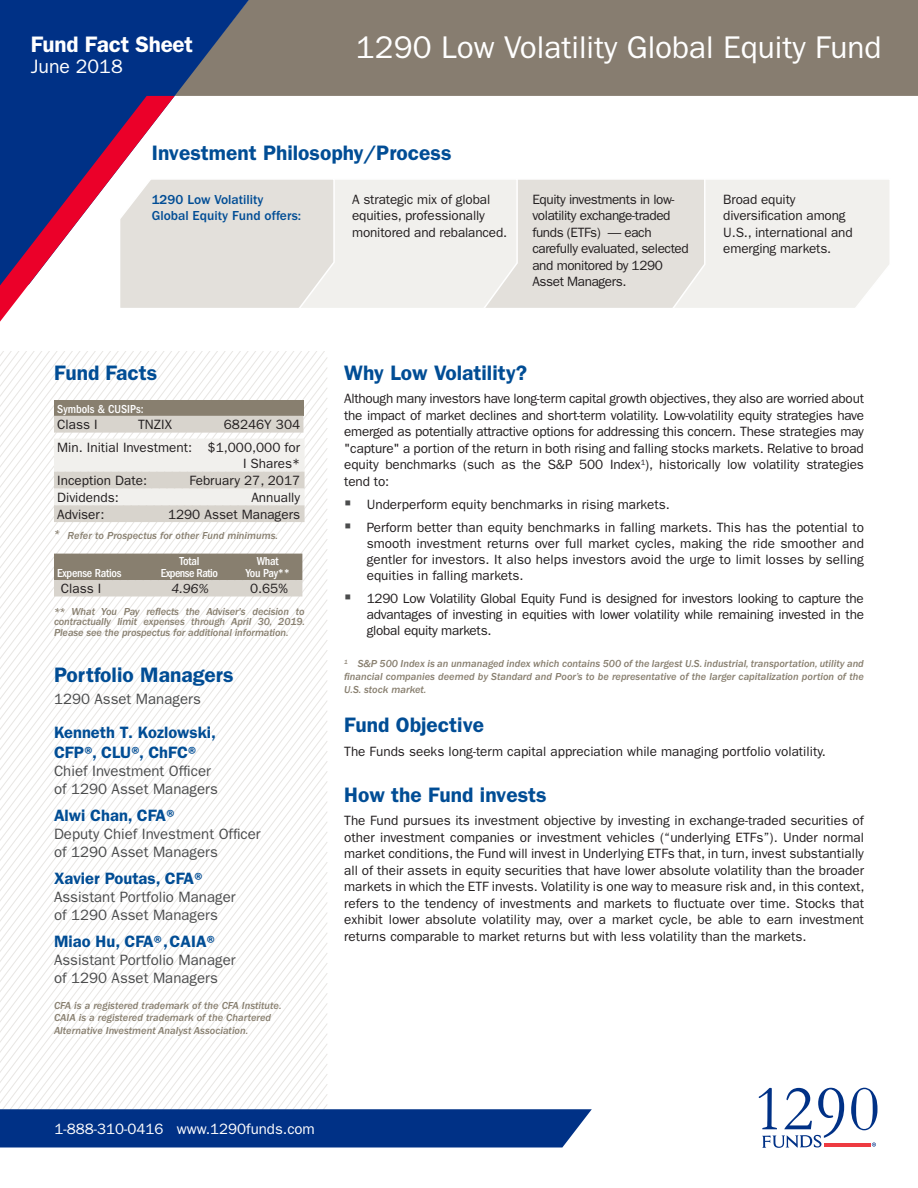
<style>
.page{position:relative;width:918px;height:1188px;background:#fff}
.page>*{position:absolute;margin:0;border:0;box-sizing:border-box;transform-origin:0 0}
.t1{font:31.5px "ITC Franklin Gothic Std";color:#fff}
.t2{font:600 22.5px "ITC Franklin Gothic Std";letter-spacing:-.01em;color:#fff}
.Table_-_Title_1{font:600 21px "ITC Franklin Gothic Std";color:#014d95}
.t3{font:19.5px "ITC Franklin Gothic Std";color:#fff}
.Table_-_Title_1-2{font:600 16.5px/20.2px "ITC Franklin Gothic Std";color:#014d95}
.Table_-_Title_1-3{font:15px/18px "ITC Franklin Gothic Std";color:#4b4c4d}
.t4{font:15px "ITC Franklin Gothic Std";color:#fff}
.Table_-_Title_1-4{font:13.5px/16.5px "ITC Franklin Gothic Std";letter-spacing:-.01em;color:#231f20;text-align:justify}
.Table_-_Title_1-5{font:13.5px/16.5px "ITC Franklin Gothic Std";letter-spacing:-.03em;color:#231f20}
.t5{font:500 13.5px/16.5px "ITC Franklin Gothic Std";color:#014d95}
.t6{font:italic 13.5px "ITC Franklin Gothic Std";color:#231f20}
.Table_-_Title_1-6{font:500 condensed 12px/12px "ITC Franklin Gothic Std";letter-spacing:-.02em;color:#fff;text-align:center}
.Table_-_Title_1-7{font:500 condensed 12px/12px "ITC Franklin Gothic Std";letter-spacing:-.04em;color:#fff;text-align:center}
.Table_-_Title_1-8{font:500 condensed 12px "ITC Franklin Gothic Std";color:#fff}
.Table_-_Title_1-9{font:10.5px/12.6px "ITC Franklin Gothic Std Med It";color:#887f6f;text-align:justify}
</style>
<div class="page">
<svg style="left:0;top:351px;width:328px;height:758px"></svg>
<div style="left:270px;top:0;width:648px;height:96px;background:#877d70"></div>
<svg style="left:0;top:0;width:270px;height:96px;background:#1b4081"></svg>
<svg style="left:0;top:96px;width:175px;height:270px"></svg>
<svg style="left:851px;top:1088px;width:27px;height:42px"></svg>
<hr style="left:824px;top:1143px;width:47px;height:4px;background:#ee3a41">
<svg style="left:759px;top:1088px;width:85px;height:60px"></svg>
<svg style="left:872px;top:1143px;width:4px;height:4px"></svg>
<svg style="left:0;top:1109px;width:592px;height:39px;background:#0b3a8b"></svg>
<div style="left:54px;top:400px;width:249px;height:16px;background:#887f6f"></div>
<div style="left:54px;top:416px;width:249px;height:17px;background:#d8d4cd"></div>
<svg style="left:54px;top:439px;width:251px;height:83px;background:#e6e4e0"></svg>
<svg style="left:54px;top:554px;width:248px;height:43px;background:#a8a194"></svg>
<svg style="left:117px;top:177px;width:772px;height:133px;background:#ebe9e5"></svg>
<h2 class="t2" style="left:31px;top:31px;width:164px">Fund Fact Sheet</h2>
<h1 class="t1" style="left:356px;top:29px;width:527px">1290 Low Volatility Global Equity Fund</h1>
<h3 class="t3" style="left:31px;top:55px;width:94px">June 2018</h3>
<p class="Table_-_Title_1" style="left:152px;top:141px;width:301px">Investment Philosophy/Process</p>
<p class="t5" style="left:152px;top:191px;width:151px">1290 Low Volatility<br>Global Equity Fund offers:</p>
<p class="Table_-_Title_1-4" style="left:352px;top:191px;width:157px;text-align:left">A strategic mix of global equities, professionally monitored and rebalanced.</p>
<p class="Table_-_Title_1-5" style="left:532px;top:191px;width:158px">Equity investments in low&shy;volatility exchange-traded funds (ETFs) — each carefully evaluated, selected and monitored by 1290<br>Asset Managers.</p>
<p class="Table_-_Title_1-4" style="left:723px;top:191px;width:131px;text-align:left">Broad equity diversification among<br>U.S., international and emerging markets.</p>
<p class="Table_-_Title_1" style="left:54px;top:361px;width:105px">Fund Facts</p>
<p class="Table_-_Title_1-8" style="left:57px;top:402px;width:88px">Symbols &amp; CUSIPs:</p>
<p class="Table_-_Title_1-4" style="left:57px;top:417px;width:42px">Class I</p>
<p class="Table_-_Title_1-4" style="left:138px;top:417px;width:35px">TNZIX</p>
<p class="Table_-_Title_1-4" style="left:224px;top:417px;width:78px">68246Y 304</p>
<p class="Table_-_Title_1-4" style="left:57px;top:440px;width:244px;text-align:right">Min. Initial Investment: $1,000,000 for<br>I Shares*</p>
<p class="Table_-_Title_1-4" style="left:57px;top:472px;width:91px">Inception Date:</p>
<p class="Table_-_Title_1-4" style="left:190px;top:472px;width:112px">February 27, 2017</p>
<p class="Table_-_Title_1-4" style="left:57px;top:489px;width:63px">Dividends:</p>
<p class="Table_-_Title_1-4" style="left:251px;top:489px;width:50px">Annually</p>
<p class="Table_-_Title_1-4" style="left:57px;top:506px;width:49px">Adviser:</p>
<p class="Table_-_Title_1-4" style="left:168px;top:506px;width:134px">1290 Asset Managers</p>
<p class="Table_-_Title_1-9" style="left:54px;top:529px;width:226px">* Refer to Prospectus for other Fund minimums.</p>
<p class="Table_-_Title_1-6" style="left:57px;top:567px;width:66px">Expense Ratios</p>
<p class="Table_-_Title_1-7" style="left:161px;top:555px;width:58px">Total<br>Expense Ratio</p>
<p class="Table_-_Title_1-6" style="left:246px;top:555px;width:46px">What<br>You Pay**</p>
<p class="Table_-_Title_1-4" style="left:61px;top:581px;width:42px">Class I</p>
<p class="t6" style="left:171px;top:581px;width:39px">4.96%</p>
<p class="Table_-_Title_1-4" style="left:250px;top:581px;width:39px">0.65%</p>
<p class="Table_-_Title_1-9" style="left:54px;top:606px;width:253px;line-height:10.5px">** What You Pay reflects the Adviser's decision to contractually limit expenses through April 30, 2019.<br>Please see the prospectus for additional information.</p>
<p class="Table_-_Title_1" style="left:54px;top:662px;width:181px">Portfolio Managers</p>
<p class="Table_-_Title_1-3" style="left:54px;top:690px;width:148px">1290 Asset Managers</p>
<p class="Table_-_Title_1-2" style="left:54px;top:722px;width:164px">Kenneth T. Kozlowski,<br>CFP®, CLU®, ChFC®</p>
<p class="Table_-_Title_1-3" style="left:54px;top:762px;width:166px">Chief Investment Officer of 1290 Asset Managers</p>
<p class="Table_-_Title_1-2" style="left:54px;top:805px;width:126px">Alwi Chan, CFA®</p>
<p class="Table_-_Title_1-3" style="left:54px;top:825px;width:208px">Deputy Chief Investment Officer of 1290 Asset Managers</p>
<p class="Table_-_Title_1-2" style="left:54px;top:868px;width:154px">Xavier Poutas, CFA®</p>
<p class="Table_-_Title_1-3" style="left:54px;top:888px;width:183px">Assistant Portfolio Manager of 1290 Asset Managers</p>
<p class="Table_-_Title_1-2" style="left:54px;top:931px;width:166px">Miao Hu, CFA®, CAIA®</p>
<p class="Table_-_Title_1-3" style="left:54px;top:951px;width:183px">Assistant Portfolio Manager of 1290 Asset Managers</p>
<p class="Table_-_Title_1-9" style="left:54px;top:999px;width:229px">CFA is a registered trademark of the CFA Institute.</p>
<p class="Table_-_Title_1-9" style="left:54px;top:1012px;width:219px">CAIA is a registered trademark of the Chartered<br>Alternative Investment Analyst Association.</p>
<p class="Table_-_Title_1" style="left:344px;top:361px;width:185px">Why Low Volatility?</p>
<p class="Table_-_Title_1-4" style="left:344px;top:391px;width:521px">Although many investors have long-term capital growth objectives, they also are worried about the impact of market declines and short-term volatility. Low-volatility equity strategies have emerged as potentially attractive options for addressing this concern. These strategies may "capture" a portion of the return in both rising and falling stocks markets. Relative to broad equity benchmarks (such as the S&amp;P 500 Index<sup>1</sup>), historically low volatility strategies tend to:</p>
<p class="Table_-_Title_1-4" style="left:367px;top:496px;width:305px">Underperform equity benchmarks in rising markets.</p>
<p class="Table_-_Title_1-4" style="left:367px;top:519px;width:499px">Perform better than equity benchmarks in falling markets. This has the potential to smooth investment returns over full market cycles, making the ride smoother and gentler for investors. It also helps investors avoid the urge to limit losses by selling equities in falling markets.</p>
<p class="Table_-_Title_1-4" style="left:367px;top:591px;width:499px">1290 Low Volatility Global Equity Fund is designed for investors looking to capture the advantages of investing in equities with lower volatility while remaining invested in the global equity markets.</p>
<p class="Table_-_Title_1-9" style="left:344px;top:658px;width:521px"><sup>1</sup> S&amp;P 500 Index is an unmanaged index which contains 500 of the largest U.S. industrial, transportation, utility and financial companies deemed by Standard and Poor’s to be representative of the larger capitalization portion of the U.S. stock market.</p>
<p class="Table_-_Title_1" style="left:344px;top:713px;width:141px">Fund Objective</p>
<p class="Table_-_Title_1-4" style="left:344px;top:743px;width:483px">The Funds seeks long-term capital appreciation while managing portfolio volatility.</p>
<p class="Table_-_Title_1" style="left:344px;top:783px;width:204px">How the Fund invests</p>
<p class="Table_-_Title_1-4" style="left:344px;top:813px;width:522px">The Fund pursues its investment objective by investing in exchange-traded securities of other investment companies or investment vehicles (“underlying ETFs”). Under normal market conditions, the Fund will invest in Underlying ETFs that, in turn, invest substantially all of their assets in equity securities that have lower absolute volatility than the broader markets in which the ETF invests. Volatility is one way to measure risk and, in this context, refers to the tendency of investments and markets to fluctuate over time. Stocks that exhibit lower absolute volatility may, over a market cycle, be able to earn investment returns comparable to market returns but with less volatility than the markets.</p>
<p class="t4" style="left:55px;top:1120px;width:262px">1-888-310-0416 www.1290funds.com</p>
</div>
